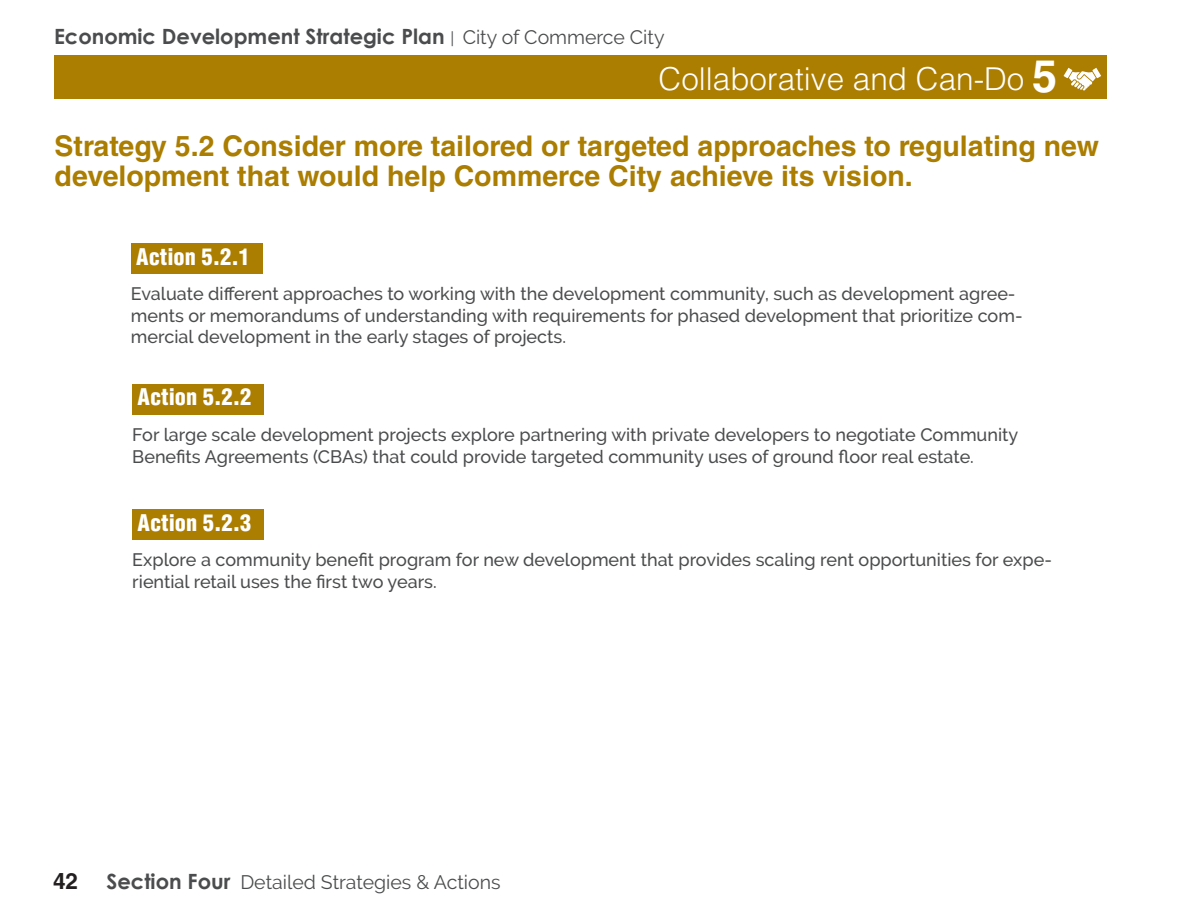
<style>
.page{position:relative;width:1188px;height:918px;background:#fff}
.page>*{position:absolute;margin:0;border:0;box-sizing:border-box;transform-origin:0 0}
.Off{font:700 45px "Helvetica LT Std";color:#fff}
.Off-2{font:300 31.5px "Helvetica LT Std";color:#fff}
.Strategies{font:700 28.5px/30px "Helvetica LT Std";color:#ab7d00}
.t1{font:700 22.5px "Helvetica LT Std";color:#231f20}
.Off-3{font:900 condensed 22.35px "Helvetica LT Std";color:#fff}
.t2{font:700 21px "Century Gothic";color:#4b4c4d}
.t3{font:19.5px "Raleway";color:#4b4c4d}
.t4{font:500 18px/21.6px "Raleway";color:#4b4c4d}
.s1{font-family:"Raleway";font-weight:400;font-size:16.5px}
.s2{font-family:"Raleway";font-weight:400;font-size:19.5px}
.s3{font-family:"Century Gothic";font-weight:700;font-size:21px}
</style>
<div class="page">
<div style="left:54px;top:55px;width:1053px;height:43px;background:#ab7d00"></div>
<div style="left:131px;top:244px;width:132px;height:30px;background:#ab7d00"></div>
<div style="left:132px;top:509px;width:132px;height:31px;background:#ab7d00"></div>
<div style="left:132px;top:384px;width:132px;height:30px;background:#ab7d00"></div>
<svg style="left:1064px;top:68px;width:37px;height:22px"></svg>
<p class="t2" style="left:54px;top:21px;width:612px">Economic Development Strategic Plan <span class="s1">|</span> <span class="s2">City of Commerce City</span></p>
<p class="Off-2" style="left:659px;top:59px;width:367px">Collaborative and Can-Do</p>
<p class="Off" style="left:1032px;top:49px;width:27px">5</p>
<p class="Strategies" style="left:55px;top:130px;width:1046px">Strategy 5.2 Consider more tailored or targeted approaches to regulating new development that would help Commerce City achieve its vision.</p>
<p class="Off-3" style="left:136px;top:242px;width:115px">Action 5.2.1</p>
<p class="t4" style="left:131px;top:283px;width:893px">Evaluate different approaches to working with the development community, such as development agree&shy;ments or memorandums of understanding with requirements for phased development that prioritize com&shy;mercial development in the early stages of projects.</p>
<p class="Off-3" style="left:138px;top:383px;width:115px">Action 5.2.2</p>
<p class="t4" style="left:132px;top:424px;width:888px">For large scale development projects explore partnering with private developers to negotiate Community<br>Benefits Agreements (CBAs) that could provide targeted community uses of ground floor real estate.</p>
<p class="Off-3" style="left:138px;top:508px;width:115px">Action 5.2.3</p>
<p class="t4" style="left:132px;top:549px;width:921px">Explore a community benefit program for new development that provides scaling rent opportunities for expe&shy;riential retail uses the first two years.</p>
<p class="t1" style="left:53px;top:868px;width:27px">42</p>
<p class="t3" style="left:107px;top:870px;width:396px"><span class="s3">Section Four</span> Detailed Strategies &amp; Actions</p>
</div>
